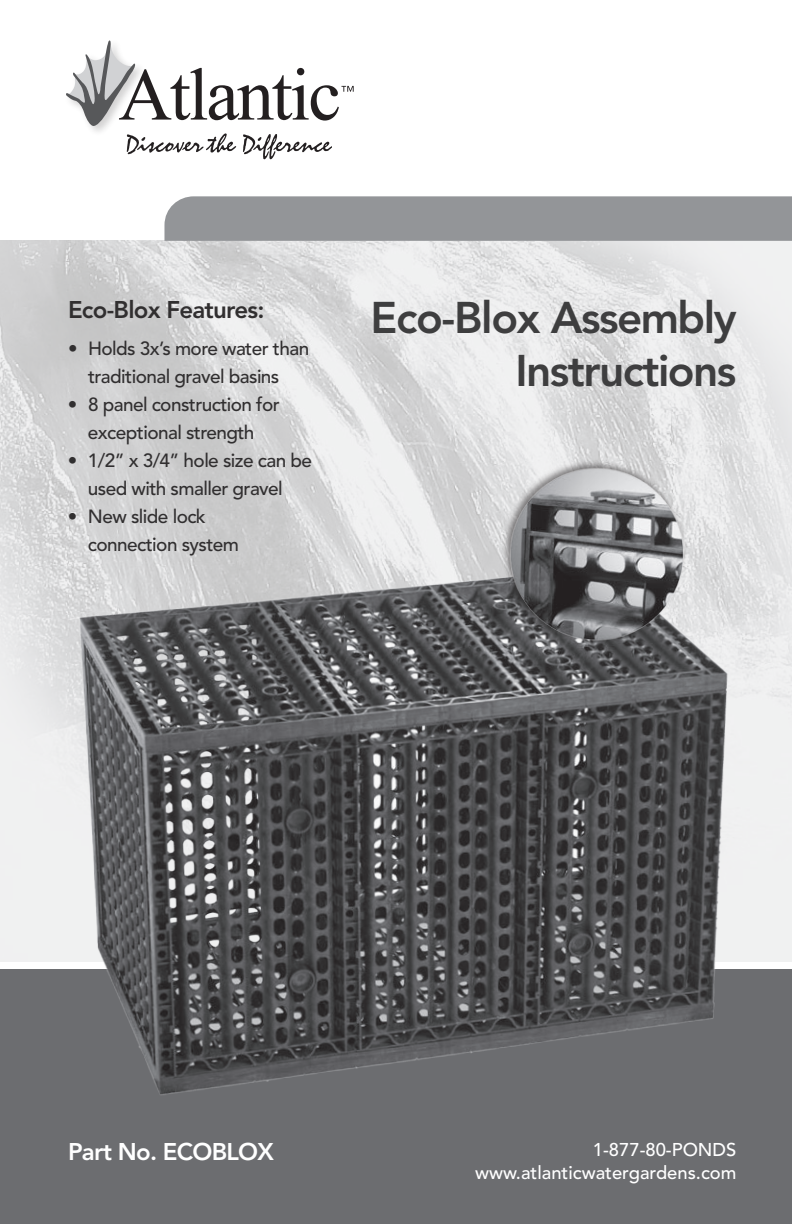
<style>
.page{position:relative;width:792px;height:1224px;background:#fff}
.page>*{position:absolute;margin:0;border:0;box-sizing:border-box;transform-origin:0 0}
.t1{font:800 44px/52.8px "Avenir";letter-spacing:-.035em;color:#3e3e3f;text-align:right}
.t2{font:800 24px "Avenir";letter-spacing:-.03em;color:#312f30}
.t3{font:800 24px "Avenir";letter-spacing:-.03em;color:#fff}
.t4{font:500 19px/28px "Avenir";letter-spacing:-.03em;color:#312f30;text-align:center}
.t5{font:500 18.4px/23px "Avenir";color:#fff;text-align:right}
</style>
<div class="page">
<img style="left:0;top:241px;width:792px;height:720px">
<div style="left:63px;top:38px;width:83px;height:99px;background:#231f20;opacity:.2"></div>
<svg style="left:66px;top:40px;width:288px;height:86px"></svg>
<img style="left:126px;top:132px;width:206px;height:28px">
<div style="left:164px;top:196px;width:628px;height:45px;background:#939598"></div>
<div style="left:0;top:970px;width:792px;height:254px;background:#6c6d70"></div>
<img style="left:55px;top:547px;width:690px;height:548px">
<div style="left:501px;top:457px;width:187px;height:188px;background:#231f20;opacity:.55"></div>
<img style="left:505px;top:458px;width:182px;height:189px">
<p class="t2" style="left:68px;top:296px;width:198px">Eco-Blox Features:</p>
<p class="t4" style="left:68px;top:335px;width:243px">• Holds 3x’s more water than traditional gravel basins</p>
<p class="t4" style="left:68px;top:391px;width:213px">• 8 panel construction for exceptional strength</p>
<p class="t4" style="left:68px;top:447px;width:246px">• 1/2” x 3/4” hole size can be used with smaller gravel</p>
<p class="t4" style="left:88px;top:503px;width:153px;text-align:left;text-indent:-20px">• New slide lock connection system</p>
<h1 class="t1" style="left:371px;top:291px;width:367px">Eco-Blox Assembly<br>Instructions</h1>
<p class="t3" style="left:68px;top:1137px;width:208px">Part No. ECOBLOX</p>
<p class="t5" style="left:475px;top:1138px;width:263px">1-877-80-PONDS www.atlanticwatergardens.com</p>
</div>
